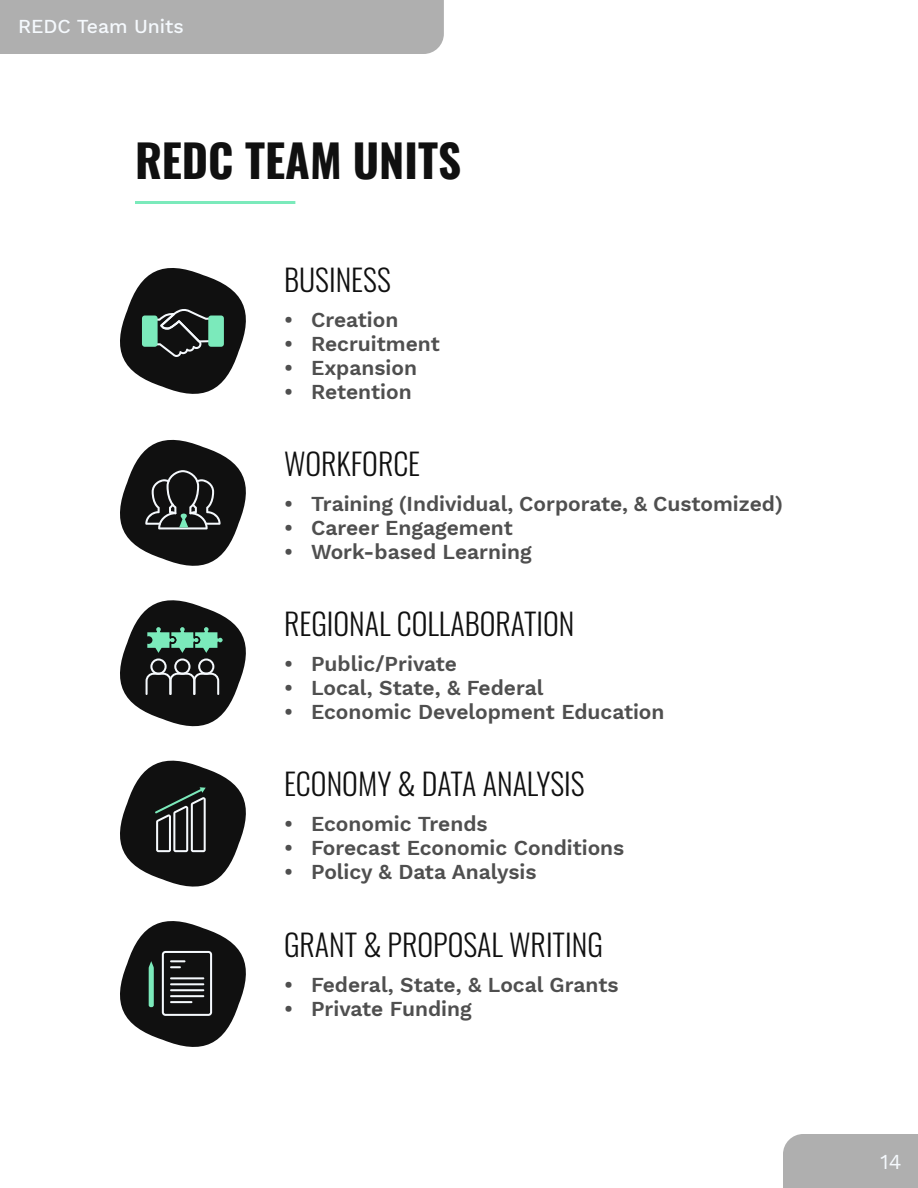
<style>
.page{position:relative;width:918px;height:1188px;background:#fff}
.page>*{position:absolute;margin:0;border:0;box-sizing:border-box;transform-origin:0 0}
.t1{font:700 45px "Oswald";color:#101010}
.t2{font:300 30px "Oswald";color:#101010}
.t3{font:600 21px "Work Sans";color:#4f4f4f}
.t4{font:21px "Work Sans";color:#f5f9fd}
.t5{font:500 19.5px "Work Sans";color:#f5f9fd}
</style>
<div class="page">
<div style="left:0;top:0;width:444px;height:54px;background:#afafaf"></div>
<div style="left:783px;top:1134px;width:135px;height:54px;background:#afafaf"></div>
<hr style="left:135px;top:201px;width:160px;height:3px;background:#7beabb">
<svg style="left:120px;top:268px;width:126px;height:126px"></svg>
<div style="left:142px;top:316px;width:16px;height:31px;background:#7beabb;border-radius:3px"></div>
<div style="left:208px;top:316px;width:16px;height:31px;background:#7beabb;border-radius:3px"></div>
<svg style="left:120px;top:439px;width:126px;height:127px"></svg>
<svg style="left:120px;top:600px;width:126px;height:127px"></svg>
<svg style="left:120px;top:760px;width:126px;height:127px"></svg>
<svg style="left:120px;top:921px;width:126px;height:126px"></svg>
<hr style="left:170px;top:977px;width:34px;height:2px;background:#f5f9fd">
<hr style="left:170px;top:983px;width:34px;height:2px;background:#f5f9fd">
<hr style="left:170px;top:989px;width:34px;height:2px;background:#f5f9fd">
<hr style="left:170px;top:995px;width:34px;height:2px;background:#f5f9fd">
<hr style="left:170px;top:1001px;width:22px;height:2px;background:#f5f9fd">
<p class="t5" style="left:18px;top:12px;width:167px">REDC Team Units</p>
<h1 class="t1" style="left:135px;top:121px;width:328px">REDC TEAM UNITS</h1>
<h2 class="t2" style="left:284px;top:253px;width:108px">BUSINESS</h2>
<p class="t3" style="left:284px;top:304px;width:116px">• Creation</p>
<p class="t3" style="left:284px;top:328px;width:157px">• Recruitment</p>
<p class="t3" style="left:284px;top:352px;width:135px">• Expansion</p>
<p class="t3" style="left:284px;top:376px;width:129px">• Retention</p>
<h2 class="t2" style="left:284px;top:437px;width:138px">WORKFORCE</h2>
<p class="t3" style="left:284px;top:488px;width:500px">• Training (Individual, Corporate, &amp; Customized)</p>
<p class="t3" style="left:284px;top:512px;width:230px">• Career Engagement</p>
<p class="t3" style="left:284px;top:536px;width:249px">• Work-based Learning</p>
<h2 class="t2" style="left:284px;top:597px;width:292px">REGIONAL COLLABORATION</h2>
<p class="t3" style="left:284px;top:648px;width:175px">• Public/Private</p>
<p class="t3" style="left:284px;top:672px;width:261px">• Local, State, &amp; Federal</p>
<p class="t3" style="left:284px;top:696px;width:382px">• Economic Development Education</p>
<h2 class="t2" style="left:284px;top:758px;width:302px">ECONOMY &amp; DATA ANALYSIS</h2>
<p class="t3" style="left:284px;top:808px;width:205px">• Economic Trends</p>
<p class="t3" style="left:284px;top:832px;width:342px">• Forecast Economic Conditions</p>
<p class="t3" style="left:284px;top:856px;width:254px">• Policy &amp; Data Analysis</p>
<h2 class="t2" style="left:284px;top:918px;width:320px">GRANT &amp; PROPOSAL WRITING</h2>
<p class="t3" style="left:284px;top:968px;width:336px">• Federal, State, &amp; Local Grants</p>
<p class="t3" style="left:284px;top:992px;width:189px">• Private Funding</p>
<p class="t4" style="left:880px;top:1146px;width:23px">14</p>
</div>
